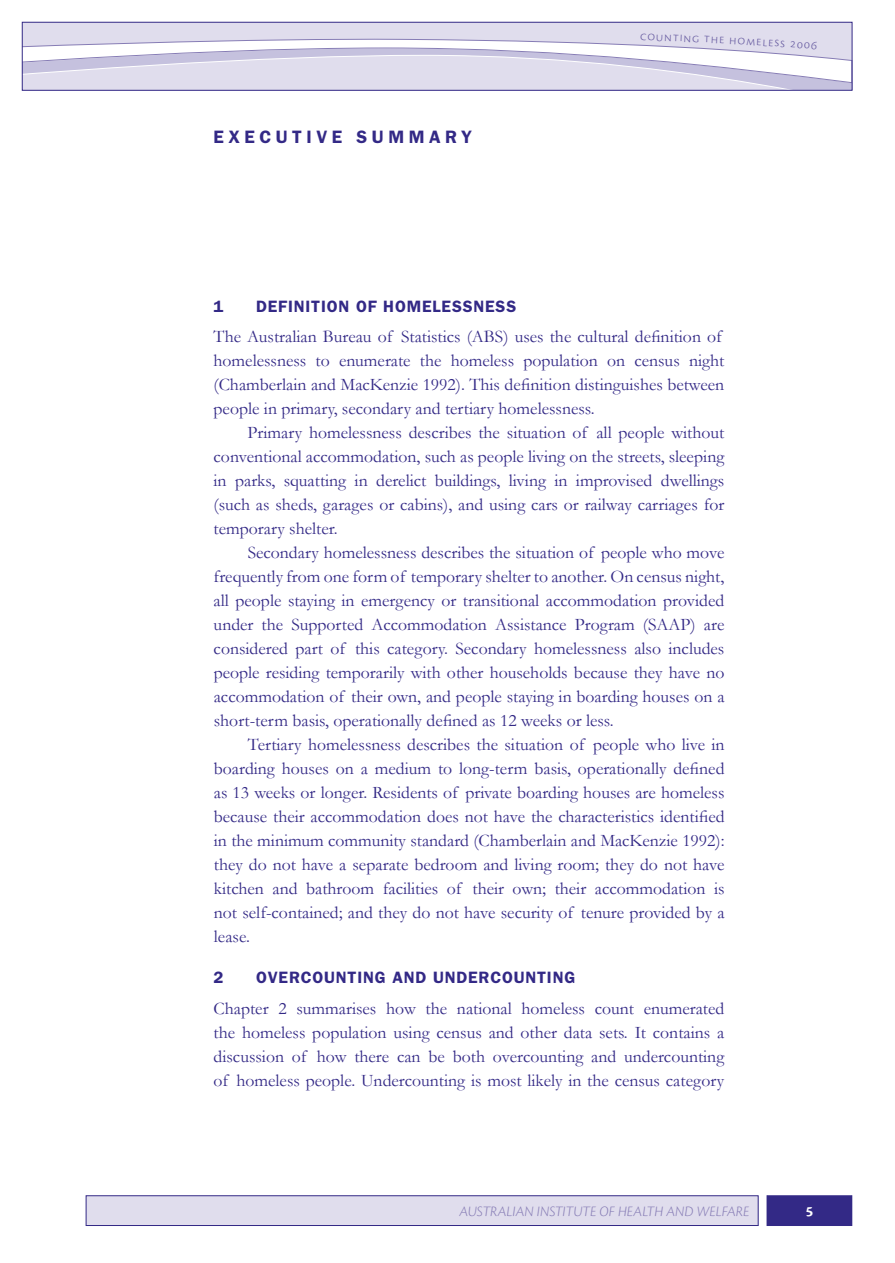
<style>
.page{position:relative;width:895px;height:1263px;background:#fff}
.page>*{position:absolute;margin:0;border:0;box-sizing:border-box;transform-origin:0 0}
.t1{font:600 18px "Franklin Gothic";letter-spacing:.25em;color:#332986}
.t2{font:17.7px/24px "Garamond";color:#332986;text-align:justify}
.t3{font:600 16.5px "Franklin Gothic";letter-spacing:.05em;color:#332986}
.t4{font:italic 300 15px "Cronos Pro";letter-spacing:-.005em;color:#867cb5}
.t5{font:700 15px "Cronos Pro";color:#fff}
.t6{font:300 13.5px "Cronos Pro";color:#65599f}
</style>
<div class="page">
<div style="left:22px;top:22px;width:829px;height:68px;background:#e0dded"></div>
<svg style="left:24px;top:38px;width:825px;height:50px"></svg>
<div style="left:22px;top:22px;width:829px;height:68px;border:1px solid #332986"></div>
<div style="left:86px;top:1195px;width:671px;height:30px;background:#e0dded"></div>
<div style="left:86px;top:1195px;width:672px;height:30px;border:1px solid #332986"></div>
<div style="left:766px;top:1195px;width:85px;height:30px;background:#332986"></div>
<div style="left:766px;top:1195px;width:85px;height:30px;border:1px solid #332986"></div>
<p class="t1" style="left:213px;top:126px;width:260px">EXECUTIVE SUMMARY</p>
<p class="t6" style="left:640px;top:28px;width:60px;rotate:2deg">COUNTING</p>
<p class="t6" style="left:704px;top:30px;width:65px;rotate:3deg">THE HOMEL</p>
<p class="t6" style="left:768px;top:34px;width:50px;rotate:4deg">ESS 2006</p>
<p class="t3" style="left:213px;top:296px;width:11px">1</p>
<p class="t3" style="left:256px;top:296px;width:261px">DEFINITION OF HOMELESSNESS</p>
<p class="t2" style="left:213px;top:324px;width:512px;text-align:left">The Australian Bureau of Statistics (ABS) uses the cultural definition of homelessness to enumerate the homeless population on census night (Chamberlain and MacKenzie 1992). This definition distinguishes between people in primary, secondary and tertiary homelessness.</p>
<p class="t2" style="left:213px;top:420px;width:512px;text-indent:34px">Primary homelessness describes the situation of all people without conventional accommodation, such as people living on the streets, sleeping in parks, squatting in derelict buildings, living in improvised dwellings (such as sheds, garages or cabins), and using cars or railway carriages for temporary shelter.</p>
<p class="t2" style="left:213px;top:540px;width:512px;text-indent:34px">Secondary homelessness describes the situation of people who move frequently from one form of temporary shelter to another. On census night, all people staying in emergency or transitional accommodation provided under the Supported Accommodation Assistance Program (SAAP) are considered part of this category. Secondary homelessness also includes people residing temporarily with other households because they have no accommodation of their own, and people staying in boarding houses on a short-term basis, operationally defined as 12 weeks or less.</p>
<p class="t2" style="left:214px;top:732px;width:512px;text-indent:34px">Tertiary homelessness describes the situation of people who live in boarding houses on a medium to long-term basis, operationally defined as 13 weeks or longer. Residents of private boarding houses are homeless because their accommodation does not have the characteristics identified in the minimum community standard (Chamberlain and MacKenzie 1992): they do not have a separate bedroom and living room; they do not have kitchen and bathroom facilities of their own; their accommodation is not self-contained; and they do not have security of tenure provided by a lease.</p>
<p class="t3" style="left:213px;top:967px;width:11px">2</p>
<p class="t3" style="left:256px;top:967px;width:320px">OVERCOUNTING AND UNDERCOUNTING</p>
<p class="t2" style="left:213px;top:995px;width:512px">Chapter 2 summarises how the national homeless count enumerated the homeless population using census and other data sets. It contains a discussion of how there can be both overcounting and undercounting of homeless people. Undercounting is most likely in the census category</p>
<p class="t4" style="left:459px;top:1203px;width:291px">AUSTRALIAN INSTITUTE OF HEALTH AND WELFARE</p>
<p class="t5" style="left:805px;top:1203px;width:9px">5</p>
</div>
